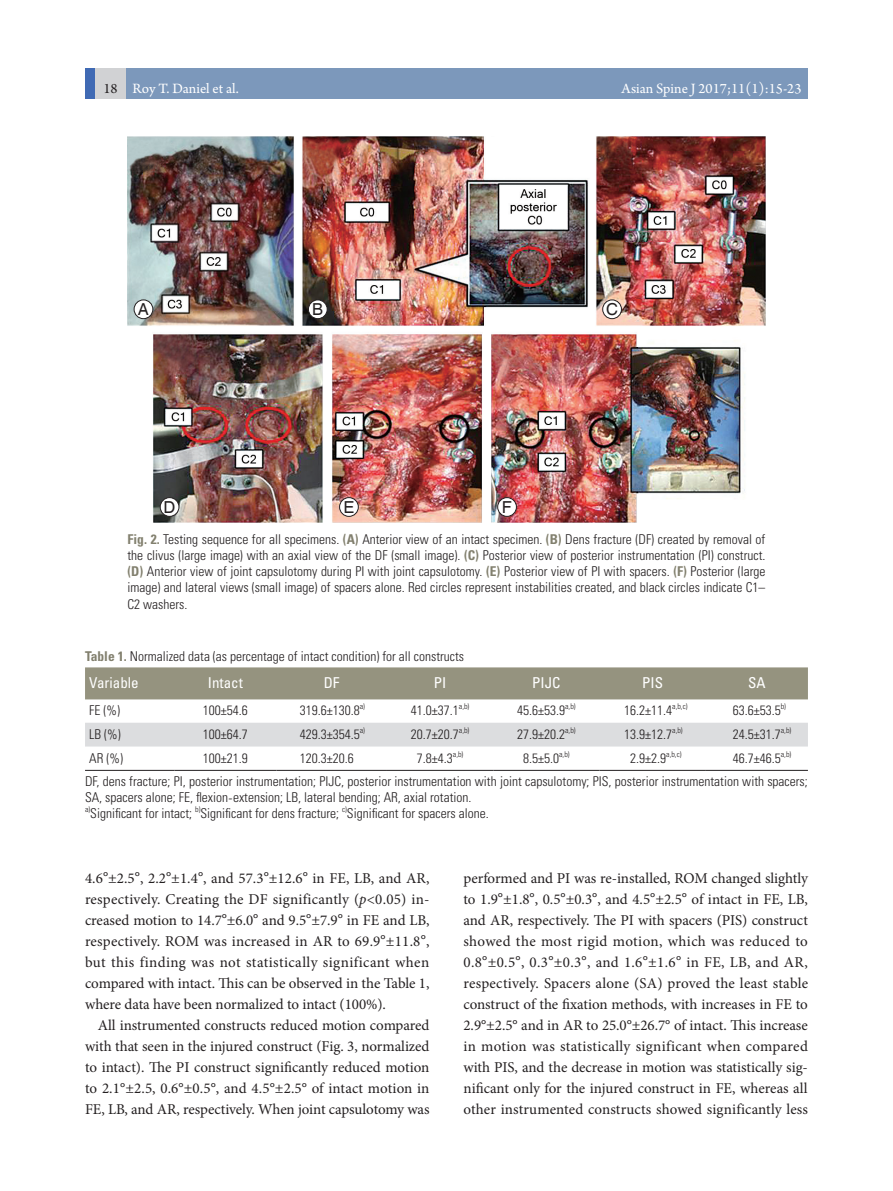
<style>
.page{position:relative;width:893px;height:1191px;background:#fff}
.page>*{position:absolute;margin:0;border:0;box-sizing:border-box;transform-origin:0 0}
.t1{font:16.5px "Helvetica";color:#231f20}
.본문_내용{font:15px/21px "Minion Pro";color:#231f20;text-align:justify}
.본문_내용_첫문단{font:15px/21px "Minion Pro";letter-spacing:-.005em;color:#231f20;text-align:justify}
.t2{font:15px "Arno Pro";color:#fff}
.표_머리행{font:condensed 15px "Univers LT Std";color:#fff}
.표_그림설명{font:300 condensed 13.5px/16.2px "Univers LT Std";color:#231f20;text-align:justify}
.표_본문{font:300 condensed 13.5px "Univers LT Std";color:#231f20}
.표_왼쪽행{font:300 condensed 13.5px "Univers LT Std";color:#231f20}
.표_본문-2{font:300 condensed 7.8px "Univers LT Std";color:#231f20}
.표_그림설명-2{font:300 condensed 7.8px "Univers LT Std";color:#231f20}
.s1{color:#231f20}
.s2{font-weight:700;color:#82806e}
.s3{font-family:"Minion Pro";font-weight:400;font-stretch:normal}
.s4{font-style:italic}
</style>
<div class="page">
<div style="left:85px;top:68px;width:58px;height:31px;background:#d1d2d4"></div>
<div style="left:126px;top:68px;width:682px;height:31px;background:#7c98bb"></div>
<div style="left:85px;top:68px;width:10px;height:31px;background:#406ab4"></div>
<img style="left:128px;top:136px;width:637px;height:387px">
<div style="left:134px;top:300px;width:19px;height:19px;background:#fff;border-radius:50%"></div>
<div style="left:134px;top:300px;width:19px;height:19px;border:1px solid #231f20;border-radius:50%"></div>
<div style="left:308px;top:300px;width:19px;height:19px;background:#fff;border-radius:50%"></div>
<div style="left:308px;top:300px;width:19px;height:19px;border:1px solid #231f20;border-radius:50%"></div>
<div style="left:603px;top:300px;width:18px;height:19px;background:#fff;border-radius:50%"></div>
<div style="left:602px;top:300px;width:20px;height:19px;border:1px solid #231f20;border-radius:50%"></div>
<div style="left:160px;top:497px;width:19px;height:19px;background:#fff;border-radius:50%"></div>
<div style="left:160px;top:497px;width:19px;height:19px;border:1px solid #231f20;border-radius:50%"></div>
<div style="left:340px;top:497px;width:18px;height:19px;background:#fff;border-radius:50%"></div>
<div style="left:339px;top:497px;width:19px;height:19px;border:1px solid #231f20;border-radius:50%"></div>
<div style="left:498px;top:497px;width:18px;height:19px;background:#fff;border-radius:50%"></div>
<div style="left:497px;top:497px;width:20px;height:19px;border:1px solid #231f20;border-radius:50%"></div>
<div style="left:85px;top:667px;width:723px;height:32px;background:#95937f"></div>
<div style="left:85px;top:723px;width:723px;height:23px;background:#dcdddf"></div>
<hr style="left:85px;top:770px;width:89px;height:1px;background:#231f20">
<hr style="left:174px;top:770px;width:102px;height:1px;background:#231f20">
<hr style="left:276px;top:770px;width:111px;height:1px;background:#231f20">
<hr style="left:387px;top:770px;width:106px;height:1px;background:#231f20">
<hr style="left:493px;top:770px;width:107px;height:1px;background:#231f20">
<hr style="left:600px;top:770px;width:106px;height:1px;background:#231f20">
<hr style="left:706px;top:770px;width:102px;height:1px;background:#231f20">
<p class="t2" style="left:103px;top:80px;width:137px"><span class="s1">18</span> Roy T. Daniel et al.</p>
<p class="t2" style="left:621px;top:80px;width:182px">Asian Spine J 2017;11(1):15-23</p>
<p class="t1" style="left:138px;top:300px;width:13px">A</p>
<p class="t1" style="left:312px;top:300px;width:13px">B</p>
<p class="t1" style="left:606px;top:300px;width:13px">C</p>
<p class="t1" style="left:164px;top:497px;width:13px">D</p>
<p class="t1" style="left:343px;top:497px;width:13px">E</p>
<p class="t1" style="left:502px;top:497px;width:12px">F</p>
<p class="표_그림설명" style="left:128px;top:531px;width:639px"><span class="s2">Fig. 2.</span> Testing sequence for all specimens. <span class="s2">(A)</span> Anterior view of an intact specimen. <span class="s2">(B)</span> Dens fracture (DF) created by removal of the clivus (large image) with an axial view of the DF (small image). <span class="s2">(C)</span> Posterior view of posterior instrumentation (PI) construct. <span class="s2">(D)</span> Anterior view of joint capsulotomy during PI with joint capsulotomy. <span class="s2">(E)</span> Posterior view of PI with spacers. <span class="s2">(F)</span> Posterior (large image) and lateral views (small image) of spacers alone. Red circles represent instabilities created, and black circles indicate C1– C2 washers.</p>
<p class="표_그림설명" style="left:85px;top:648px;width:381px"><span class="s2">Table 1.</span> Normalized data (as percentage of intact condition) for all constructs</p>
<p class="표_머리행" style="left:89px;top:673px;width:51px">Variable</p>
<p class="표_머리행" style="left:208px;top:673px;width:37px">Intact</p>
<p class="표_머리행" style="left:324px;top:673px;width:17px">DF</p>
<p class="표_머리행" style="left:434px;top:673px;width:14px">PI</p>
<p class="표_머리행" style="left:532px;top:673px;width:30px">PIJC</p>
<p class="표_머리행" style="left:642px;top:673px;width:22px">PIS</p>
<p class="표_머리행" style="left:748px;top:673px;width:19px">SA</p>
<p class="표_왼쪽행" style="left:89px;top:702px;width:32px">FE (%)</p>
<p class="표_본문" style="left:203px;top:702px;width:46px">100±54.6</p>
<p class="표_본문" style="left:300px;top:702px;width:61px">319.6±130.8</p>
<p class="표_본문-2" style="left:360px;top:701px;width:7px">a)</p>
<p class="표_본문" style="left:411px;top:702px;width:49px">41.0±37.1</p>
<p class="표_본문-2" style="left:459px;top:701px;width:12px">a,b)</p>
<p class="표_본문" style="left:517px;top:702px;width:49px">45.6±53.9</p>
<p class="표_본문-2" style="left:565px;top:701px;width:12px">a,b)</p>
<p class="표_본문" style="left:624px;top:702px;width:49px">16.2±11.4</p>
<p class="표_본문-2" style="left:672px;top:701px;width:17px">a,b,c)</p>
<p class="표_본문" style="left:733px;top:702px;width:49px">63.6±53.5</p>
<p class="표_본문-2" style="left:781px;top:701px;width:7px">b)</p>
<p class="표_왼쪽행" style="left:89px;top:726px;width:33px">LB (%)</p>
<p class="표_본문" style="left:203px;top:726px;width:46px">100±64.7</p>
<p class="표_본문" style="left:300px;top:726px;width:61px">429.3±354.5</p>
<p class="표_본문-2" style="left:360px;top:725px;width:7px">a)</p>
<p class="표_본문" style="left:411px;top:726px;width:49px">20.7±20.7</p>
<p class="표_본문-2" style="left:459px;top:725px;width:12px">a,b)</p>
<p class="표_본문" style="left:517px;top:726px;width:49px">27.9±20.2</p>
<p class="표_본문-2" style="left:565px;top:725px;width:12px">a,b)</p>
<p class="표_본문" style="left:624px;top:726px;width:49px">13.9±12.7</p>
<p class="표_본문-2" style="left:672px;top:725px;width:12px">a,b)</p>
<p class="표_본문" style="left:733px;top:726px;width:49px">24.5±31.7</p>
<p class="표_본문-2" style="left:781px;top:725px;width:12px">a,b)</p>
<p class="표_왼쪽행" style="left:89px;top:750px;width:35px">AR (%)</p>
<p class="표_본문" style="left:203px;top:750px;width:46px">100±21.9</p>
<p class="표_본문" style="left:300px;top:750px;width:55px">120.3±20.6</p>
<p class="표_본문" style="left:417px;top:750px;width:37px">7.8±4.3</p>
<p class="표_본문-2" style="left:453px;top:749px;width:12px">a,b)</p>
<p class="표_본문" style="left:523px;top:750px;width:37px">8.5±5.0</p>
<p class="표_본문-2" style="left:559px;top:749px;width:12px">a,b)</p>
<p class="표_본문" style="left:630px;top:750px;width:37px">2.9±2.9</p>
<p class="표_본문-2" style="left:666px;top:749px;width:17px">a,b,c)</p>
<p class="표_본문" style="left:733px;top:750px;width:49px">46.7±46.5</p>
<p class="표_본문-2" style="left:781px;top:749px;width:12px">a,b)</p>
<p class="표_그림설명" style="left:85px;top:773px;width:724px">DF, dens fracture; PI, posterior instrumentation; PIJC, posterior instrumentation with joint capsulotomy; PIS, posterior instrumentation with spacers;<br>SA, spacers alone; FE, flexion<span class="s3">-</span>extension; LB, lateral bending; AR, axial rotation.</p>
<p class="표_그림설명-2" style="left:85px;top:804px;width:7px">a)</p>
<p class="표_그림설명" style="left:90px;top:805px;width:103px">Significant for intact;</p>
<p class="표_그림설명-2" style="left:195px;top:804px;width:7px">b)</p>
<p class="표_그림설명" style="left:200px;top:805px;width:140px">Significant for dens fracture;</p>
<p class="표_그림설명-2" style="left:342px;top:804px;width:6px">c)</p>
<p class="표_그림설명" style="left:347px;top:805px;width:143px">Significant for spacers alone.</p>
<p class="본문_내용_첫문단" style="left:85px;top:868px;width:346px">4.6°±2.5°, 2.2°±1.4°, and 57.3°±12.6° in FE, LB, and AR, respectively. Creating the DF significantly (<span class="s4">p</span>&lt;0.05) in&shy;creased motion to 14.7°±6.0° and 9.5°±7.9° in FE and LB, respectively. ROM was increased in AR to 69.9°±11.8°, but this finding was not statistically significant when compared with intact. This can be observed in the Table 1, where data have been normalized to intact (100%).</p>
<p class="본문_내용" style="left:85px;top:1015px;width:346px;text-indent:13px">All instrumented constructs reduced motion compared with that seen in the injured construct (Fig. 3, normalized to intact). The PI construct significantly reduced motion to 2.1°±2.5, 0.6°±0.5°, and 4.5°±2.5° of intact motion in FE, LB, and AR, respectively. When joint capsulotomy was</p>
<p class="본문_내용" style="left:463px;top:868px;width:346px">performed and PI was re-installed, ROM changed slightly to 1.9°±1.8°, 0.5°±0.3°, and 4.5°±2.5° of intact in FE, LB, and AR, respectively. The PI with spacers (PIS) construct showed the most rigid motion, which was reduced to 0.8°±0.5°, 0.3°±0.3°, and 1.6°±1.6° in FE, LB, and AR, respectively. Spacers alone (SA) proved the least stable construct of the fixation methods, with increases in FE to 2.9°±2.5° and in AR to 25.0°±26.7° of intact. This increase in motion was statistically significant when compared with PIS, and the decrease in motion was statistically sig&shy;nificant only for the injured construct in FE, whereas all other instrumented constructs showed significantly less</p>
</div>
